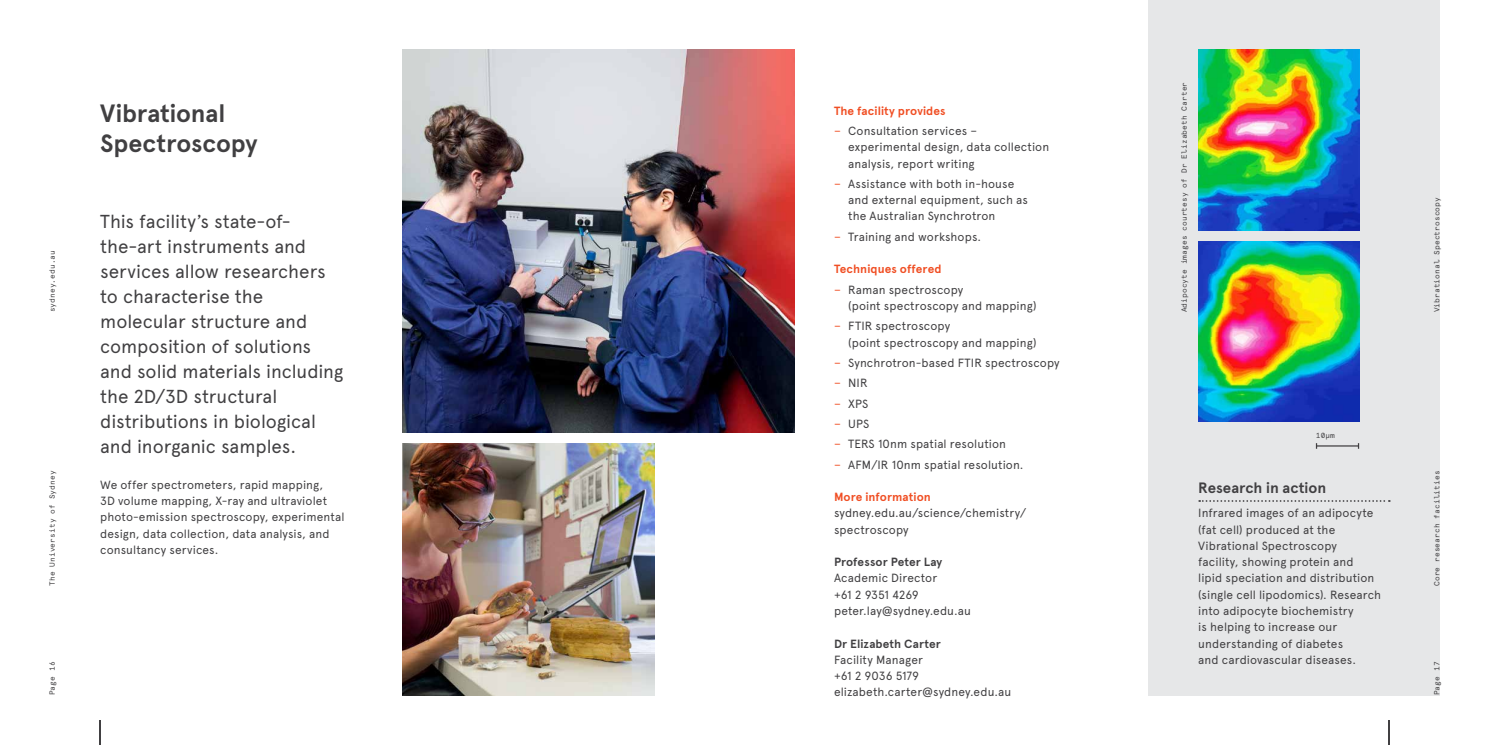
<style>
.page{position:relative;width:1489px;height:745px;background:#fff}
.page>*{position:absolute;margin:0;border:0;box-sizing:border-box;transform-origin:0 0}
.t1{font:700 25px/30px "Apercu Pro";letter-spacing:-.005em;color:#414042}
.t2{font:18.75px/25px "Apercu Pro";letter-spacing:-.005em;color:#414042}
.t3{font:700 15px "Apercu Pro";color:#414042}
.t4{font:11.88px/16.2px "Apercu Pro";letter-spacing:.01em;color:#414042}
.t5{font:700 11.88px/20.4px "Apercu Pro";letter-spacing:.005em;color:#f04e23}
.t6{font:700 11.88px "Apercu Pro";letter-spacing:.01em;color:#414042}
.t7{font:7.5px "Apercu Pro Mono";letter-spacing:.02em;color:#414042}
.s1{font-weight:700;color:#f04e23}
.s2{color:#f04e23}
.s3{font-weight:400}
.s4{font-weight:400;color:#414042}
</style>
<div class="page">
<div style="left:1147px;top:0;width:292px;height:694px;background:#e6e7e8"></div>
<svg style="left:1199px;top:500px;width:190px;height:1px"></svg>
<img style="left:402px;top:50px;width:392px;height:382px">
<img style="left:402px;top:443px;width:253px;height:251px">
<img style="left:1198px;top:50px;width:160px;height:180px">
<img style="left:1198px;top:241px;width:160px;height:180px">
<hr style="left:1316px;top:445px;width:42px;height:1px;background:#414042">
<hr style="left:1387px;top:719px;width:2px;height:25px;background:#414042">
<hr style="left:99px;top:719px;width:2px;height:25px;background:#414042">
<p class="t7" style="left:1178px;top:312px;width:232px;rotate:-90deg">Adipocyte images courtesy of Dr Elizabeth Carter</p>
<h1 class="t1" style="left:100px;top:98px;width:159px">Vibrational<br>Spectroscopy</h1>
<p class="t4" style="left:834px;top:99px;width:145px;line-height:20.4px"><span class="s1">The facility provides<br></span><span class="s2">−</span> Consultation services –</p>
<p class="t4" style="left:848px;top:138px;width:202px">experimental design, data collection analysis, report writing</p>
<p class="t4" style="left:848px;top:175px;width:181px;text-indent:-14px"><span class="s2">−</span> Assistance with both in-house and external equipment, such as the Australian Synchrotron</p>
<p class="t4" style="left:834px;top:227px;width:146px"><span class="s2">−</span> Training and workshops.</p>
<p class="t5" style="left:834px;top:258px;width:131px">Techniques offered<br><span class="s3">−</span> <span class="s4">Raman spectroscopy</span></p>
<p class="t4" style="left:834px;top:294px;width:204px;line-height:20.4px;text-indent:14px">(point spectroscopy and mapping) <span class="s2">−</span> FTIR spectroscopy</p>
<p class="t4" style="left:834px;top:331px;width:227px;line-height:20.4px;text-indent:14px">(point spectroscopy and mapping)<br><span class="s2">−</span> Synchrotron-based FTIR spectroscopy <span class="s2">−</span> NIR<br><span class="s2">−</span> XPS<br><span class="s2">−</span> UPS<br><span class="s2">−</span> TERS 10nm spatial resolution<br><span class="s2">−</span> AFM/IR 10nm spatial resolution.</p>
<p class="t7" style="left:1430px;top:312px;width:117px;rotate:-90deg">Vibrational Spectroscopy</p>
<p class="t2" style="left:100px;top:208px;width:245px">This facility’s state-of&shy;the-art instruments and services allow researchers to characterise the molecular structure and composition of solutions and solid materials including the 2D/3D structural distributions in biological and inorganic samples.</p>
<p class="t4" style="left:100px;top:475px;width:246px">We offer spectrometers, rapid mapping,<br>3D volume mapping, X-ray and ultraviolet photo-emission spectroscopy, experimental design, data collection, data analysis, and consultancy services.</p>
<p class="t7" style="left:47px;top:312px;width:64px;rotate:-90deg">sydney.edu.au</p>
<p class="t7" style="left:1315px;top:429px;width:21px">10µm</p>
<p class="t7" style="left:47px;top:585px;width:117px;rotate:-90deg">The University of Sydney</p>
<p class="t7" style="left:1430px;top:585px;width:117px;rotate:-90deg">Core research facilities</p>
<p class="t3" style="left:1198px;top:476px;width:129px">Research in action</p>
<p class="t4" style="left:1198px;top:504px;width:184px">Infrared images of an adipocyte (fat cell) produced at the<br>Vibrational Spectroscopy<br>facility, showing protein and<br>lipid speciation and distribution (single cell lipodomics). Research into adipocyte biochemistry<br>is helping to increase our understanding of diabetes<br>and cardiovascular diseases.</p>
<p class="t5" style="left:834px;top:486px;width:98px">More information</p>
<p class="t4" style="left:834px;top:504px;width:194px">sydney.edu.au/science/chemistry/ spectroscopy</p>
<p class="t6" style="left:834px;top:552px;width:110px">Professor Peter Lay</p>
<p class="t4" style="left:834px;top:569px;width:138px">Academic Director<br>+61 2 9351 4269<br>peter. lay@sydney.edu.au</p>
<p class="t6" style="left:834px;top:634px;width:108px">Dr Elizabeth Carter</p>
<p class="t4" style="left:834px;top:650px;width:179px">Facility Manager<br>+61 2 9036 5179 elizabeth.carter@sydney.edu.au</p>
<p class="t7" style="left:1430px;top:694px;width:35px;rotate:-90deg">Page 17</p>
<p class="t7" style="left:47px;top:694px;width:35px;rotate:-90deg">Page 16</p>
</div>
